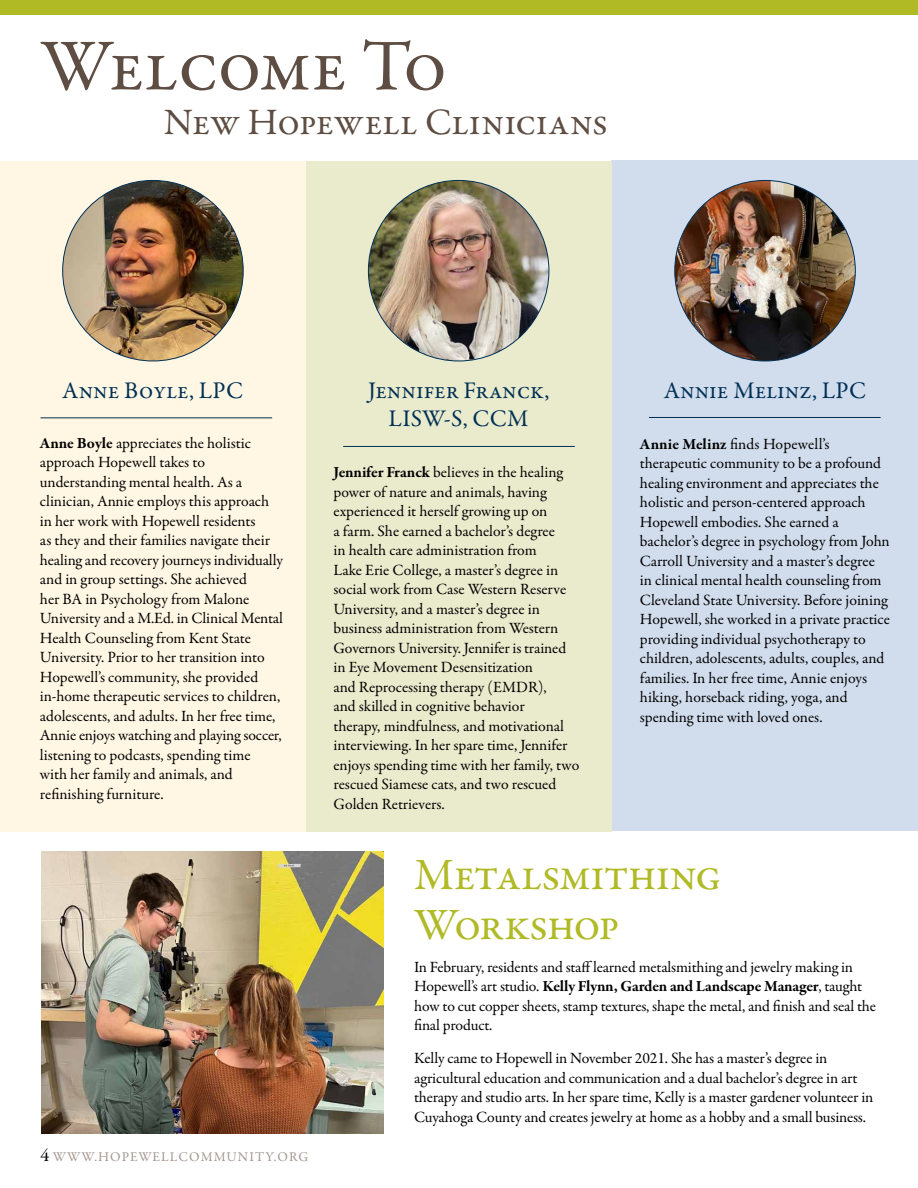
<style>
.page{position:relative;width:918px;height:1188px;background:#fff}
.page>*{position:absolute;margin:0;border:0;box-sizing:border-box;transform-origin:0 0}
.t1{font:73.5px "Garamond Premr Pro";letter-spacing:-.03em;color:#5e4d42}
.t2{font:45px/49.5px "Garamond Premr Pro";letter-spacing:-.025em;color:#b0ba25}
.t3{font:37.5px "Garamond Premr Pro";letter-spacing:-.005em;color:#5e4d42}
.t4{font:24px/28.5px "Garamond Premr Pro";letter-spacing:.005em;color:#003055;text-align:center}
.t5{font:15.75px/19.5px "Garamond Premr Pro";color:#000}
.t6{font:15.75px/19.5px "Garamond Premr Pro";letter-spacing:.02em;color:#000}
.t7{font:13.5px "Garamond Premr Pro";letter-spacing:.075em;color:#a3968f}
.s1{font-weight:700}
.s2{font-size:18px;color:#000}
</style>
<div class="page">
<div style="left:0;top:0;width:918px;height:14px;background:#b0ba25"></div>
<div style="left:612px;top:161px;width:306px;height:670px;background:#d1dcec"></div>
<div style="left:306px;top:161px;width:306px;height:671px;background:#eaebcd"></div>
<div style="left:0;top:161px;width:306px;height:671px;background:#fff7e4"></div>
<img style="left:63px;top:180px;width:180px;height:181px;border-radius:90px">
<hr style="left:41px;top:418px;width:231px;height:1px;background:#003055">
<img style="left:675px;top:180px;width:180px;height:181px;border-radius:90px">
<hr style="left:649px;top:417px;width:232px;height:1px;background:#003055">
<img style="left:368px;top:180px;width:181px;height:181px;border-radius:90px">
<hr style="left:343px;top:446px;width:232px;height:1px;background:#003055">
<img style="left:41px;top:852px;width:343px;height:281px">
<h1 class="t1" style="left:40px;top:22px;width:409px">Welcome To</h1>
<h3 class="t3" style="left:164px;top:100px;width:446px">New Hopewell Clinicians</h3>
<h3 class="t4" style="left:62px;top:376px;width:183px">Anne Boyle, LPC</h3>
<p class="t5" style="left:40px;top:434px;width:245px"><span class="s1">Anne Boyle</span> appreciates the holistic approach Hopewell takes to understanding mental health. As a clinician, Annie employs this approach in her work with Hopewell residents<br>as they and their families navigate their healing and recovery journeys individually and in group settings. She achieved<br>her BA in Psychology from Malone University and a M.Ed. in Clinical Mental Health Counseling from Kent State University. Prior to her transition into Hopewell’s community, she provided in-home therapeutic services to children, adolescents, and adults. In her free time, Annie enjoys watching and playing soccer, listening to podcasts, spending time<br>with her family and animals, and refinishing furniture.</p>
<h3 class="t4" style="left:368px;top:376px;width:183px">Jennifer Franck,<br>LISW-S, CCM</h3>
<p class="t5" style="left:334px;top:463px;width:247px"><span class="s1">Jennifer Franck</span> believes in the healing power of nature and animals, having experienced it herself growing up on<br>a farm. She earned a bachelor’s degree<br>in health care administration from<br>Lake Erie College, a master’s degree in social work from Case Western Reserve University, and a master’s degree in business administration from Western Governors University. Jennifer is trained in Eye Movement Desensitization<br>and Reprocessing therapy (EMDR),<br>and skilled in cognitive behavior<br>therapy, mindfulness, and motivational interviewing. In her spare time, Jennifer enjoys spending time with her family, two rescued Siamese cats, and two rescued Golden Retrievers.</p>
<h3 class="t4" style="left:664px;top:376px;width:204px">Annie Melinz, LPC</h3>
<p class="t6" style="left:640px;top:434px;width:252px"><span class="s1">Annie Melinz</span> finds Hopewell’s therapeutic community to be a profound healing environment and appreciates the holistic and person-centered approach Hopewell embodies. She earned a bachelor’s degree in psychology from John Carroll University and a master’s degree in clinical mental health counseling from Cleveland State University. Before joining Hopewell, she worked in a private practice providing individual psychotherapy to children, adolescents, adults, couples, and families. In her free time, Annie enjoys hiking, horseback riding, yoga, and spending time with loved ones.</p>
<h2 class="t2" style="left:414px;top:851px;width:309px">Metalsmithing<br>Workshop</h2>
<p class="t7" style="left:40px;top:1148px;width:269px"><span class="s2">4</span> WWW.HOPEWELLCOMMUNITY.ORG</p>
<p class="t5" style="left:414px;top:958px;width:463px">In February, residents and staff learned metalsmithing and jewelry making in Hopewell’s art studio. <span class="s1">Kelly Flynn, Garden and Landscape Manager</span>, taught how to cut copper sheets, stamp textures, shape the metal, and finish and seal the final product.</p>
<p class="t5" style="left:414px;top:1049px;width:461px">Kelly came to Hopewell in November 2021. She has a master’s degree in agricultural education and communication and a dual bachelor’s degree in art therapy and studio arts. In her spare time, Kelly is a master gardener volunteer in Cuyahoga County and creates jewelry at home as a hobby and a small business.</p>
</div>
